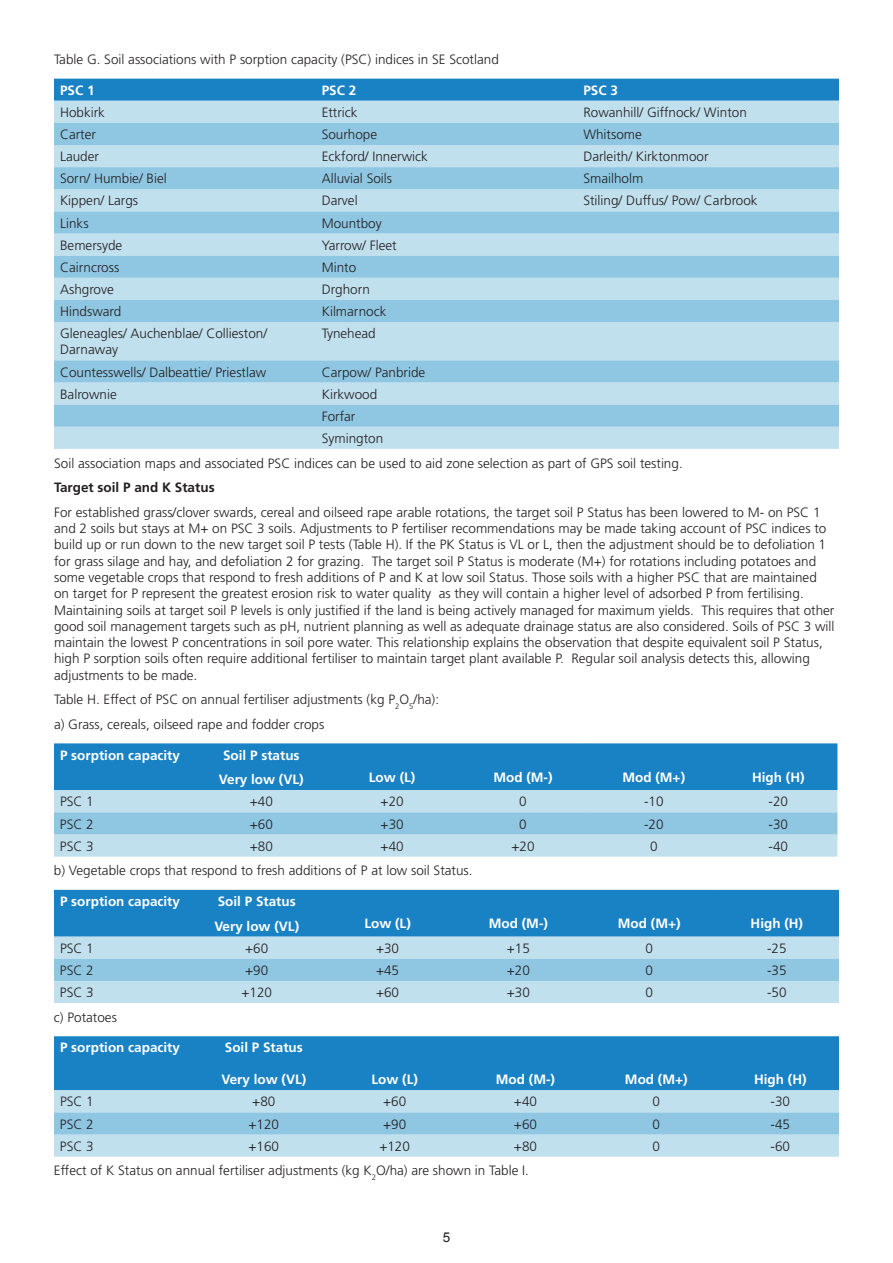
<style>
.page{position:relative;width:893px;height:1263px;background:#fff}
.page>*{position:absolute;margin:0;border:0;box-sizing:border-box;transform-origin:0 0}
.t1{font:300 13.5px/16.2px "Frutiger LT Std";color:#231f20}
.t2{font:700 13.5px/24.8px "Frutiger LT Std";color:#fff;text-align:center}
.t3{font:700 13.5px "Frutiger LT Std";color:#231f20}
.t4{font:13.5px "Arial";color:#231f20}
</style>
<div class="page">
<div style="left:54px;top:79px;width:785px;height:22px;background:#1982c4"></div>
<div style="left:54px;top:101px;width:785px;height:348px;background:#c1e0ee"></div>
<svg style="left:54px;top:123px;width:785px;height:304px;background:#a7d3e8"></svg>
<div style="left:54px;top:743px;width:783px;height:47px;background:#1982c4"></div>
<div style="left:54px;top:790px;width:783px;height:67px;background:#c1e0ee"></div>
<div style="left:54px;top:812px;width:783px;height:22px;background:#8fc7e3"></div>
<div style="left:54px;top:890px;width:785px;height:47px;background:#1982c4"></div>
<div style="left:54px;top:937px;width:785px;height:66px;background:#c1e0ee"></div>
<div style="left:54px;top:959px;width:785px;height:22px;background:#8fc7e3"></div>
<div style="left:54px;top:1036px;width:785px;height:54px;background:#1982c4"></div>
<div style="left:54px;top:1090px;width:785px;height:67px;background:#c1e0ee"></div>
<div style="left:54px;top:1112px;width:785px;height:22px;background:#8fc7e3"></div>
<p class="t1" style="left:54px;top:52px;width:446px">Table G. Soil associations with P sorption capacity (PSC) indices in SE Scotland</p>
<p class="t2" style="left:60px;top:78px;width:36px">PSC 1</p>
<p class="t2" style="left:322px;top:78px;width:36px">PSC 2</p>
<p class="t2" style="left:583px;top:78px;width:36px">PSC 3</p>
<p class="t1" style="left:60px;top:104px;width:47px">Hobkirk</p>
<p class="t1" style="left:322px;top:104px;width:37px">Ettrick</p>
<p class="t1" style="left:583px;top:104px;width:165px">Rowanhill/ Giffnock/ Winton</p>
<p class="t1" style="left:60px;top:126px;width:37px">Carter</p>
<p class="t1" style="left:322px;top:126px;width:57px">Sourhope</p>
<p class="t1" style="left:583px;top:126px;width:60px">Whitsome</p>
<p class="t1" style="left:60px;top:149px;width:41px">Lauder</p>
<p class="t1" style="left:322px;top:149px;width:108px">Eckford/ Innerwick</p>
<p class="t1" style="left:583px;top:149px;width:127px">Darleith/ Kirktonmoor</p>
<p class="t1" style="left:60px;top:171px;width:108px">Sorn/ Humbie/ Biel</p>
<p class="t1" style="left:322px;top:171px;width:72px">Alluvial Soils</p>
<p class="t1" style="left:583px;top:171px;width:61px">Smailholm</p>
<p class="t1" style="left:60px;top:193px;width:80px">Kippen/ Largs</p>
<p class="t1" style="left:322px;top:193px;width:37px">Darvel</p>
<p class="t1" style="left:583px;top:193px;width:176px">Stiling/ Duffus/ Pow/ Carbrook</p>
<p class="t1" style="left:60px;top:215px;width:30px">Links</p>
<p class="t1" style="left:322px;top:215px;width:62px">Mountboy</p>
<p class="t1" style="left:60px;top:237px;width:64px">Bemersyde</p>
<p class="t1" style="left:322px;top:237px;width:77px">Yarrow/ Fleet</p>
<p class="t1" style="left:60px;top:259px;width:61px">Cairncross</p>
<p class="t1" style="left:322px;top:259px;width:36px">Minto</p>
<p class="t1" style="left:60px;top:281px;width:55px">Ashgrove</p>
<p class="t1" style="left:322px;top:281px;width:50px">Drghorn</p>
<p class="t1" style="left:60px;top:303px;width:63px">Hindsward</p>
<p class="t1" style="left:322px;top:303px;width:66px">Kilmarnock</p>
<p class="t1" style="left:60px;top:326px;width:209px">Gleneagles/ Auchenblae/ Collieston/<br>Darnaway</p>
<p class="t1" style="left:322px;top:326px;width:56px">Tynehead</p>
<p class="t1" style="left:60px;top:364px;width:208px">Countesswells/ Dalbeattie/ Priestlaw</p>
<p class="t1" style="left:322px;top:364px;width:105px">Carpow/ Panbride</p>
<p class="t1" style="left:60px;top:386px;width:58px">Balrownie</p>
<p class="t1" style="left:322px;top:383px;width:63px;line-height:22.2px">Kirkwood<br>Forfar<br>Symington</p>
<p class="t1" style="left:54px;top:455px;width:630px">Soil association maps and associated PSC indices can be used to aid zone selection as part of GPS soil testing.</p>
<p class="t3" style="left:54px;top:480px;width:162px">Target soil P and K Status</p>
<p class="t1" style="left:54px;top:504px;width:782px">For established grass/clover swards, cereal and oilseed rape arable rotations, the target soil P Status has been lowered to M- on PSC 1 and 2 soils but stays at M+ on PSC 3 soils. Adjustments to P fertiliser recommendations may be made taking account of PSC indices to build up or run down to the new target soil P tests (Table H). If the PK Status is VL or L, then the adjustment should be to defoliation 1 for grass silage and hay, and defoliation 2 for grazing. The target soil P Status is moderate (M+) for rotations including potatoes and some vegetable crops that respond to fresh additions of P and K at low soil Status. Those soils with a higher PSC that are maintained on target for P represent the greatest erosion risk to water quality as they will contain a higher level of adsorbed P from fertilising.<br>Maintaining soils at target soil P levels is only justified if the land is being actively managed for maximum yields. This requires that other good soil management targets such as pH, nutrient planning as well as adequate drainage status are also considered. Soils of PSC 3 will maintain the lowest P concentrations in soil pore water. This relationship explains the observation that despite equivalent soil P Status, high P sorption soils often require additional fertiliser to maintain target plant available P. Regular soil analysis detects this, allowing adjustments to be made.</p>
<p class="t1" style="left:54px;top:687px;width:387px;line-height:24.8px">Table H. Effect of PSC on annual fertiliser adjustments (kg P<sub>2</sub>O<sub>5</sub>/ha): a) Grass, cereals, oilseed rape and fodder crops</p>
<p class="t2" style="left:60px;top:742px;width:122px">P sorption capacity</p>
<p class="t2" style="left:219px;top:742px;width:86px">Soil P status<br>Very low (VL)</p>
<p class="t2" style="left:369px;top:765px;width:48px">Low (L)</p>
<p class="t2" style="left:493px;top:765px;width:61px">Mod (M-)</p>
<p class="t2" style="left:622px;top:765px;width:64px">Mod (M+)</p>
<p class="t2" style="left:752px;top:765px;width:54px">High (H)</p>
<p class="t1" style="left:60px;top:794px;width:35px">PSC 1</p>
<p class="t1" style="left:250px;top:794px;width:25px">+40</p>
<p class="t1" style="left:381px;top:794px;width:25px">+20</p>
<p class="t1" style="left:519px;top:794px;width:9px">0</p>
<p class="t1" style="left:644px;top:794px;width:21px">-10</p>
<p class="t1" style="left:769px;top:794px;width:21px">-20</p>
<p class="t1" style="left:60px;top:816px;width:35px">PSC 2</p>
<p class="t1" style="left:250px;top:816px;width:25px">+60</p>
<p class="t1" style="left:381px;top:816px;width:25px">+30</p>
<p class="t1" style="left:519px;top:816px;width:9px">0</p>
<p class="t1" style="left:644px;top:816px;width:21px">-20</p>
<p class="t1" style="left:769px;top:816px;width:21px">-30</p>
<p class="t1" style="left:60px;top:838px;width:35px">PSC 3</p>
<p class="t1" style="left:250px;top:838px;width:25px">+80</p>
<p class="t1" style="left:381px;top:838px;width:25px">+40</p>
<p class="t1" style="left:511px;top:838px;width:25px">+20</p>
<p class="t1" style="left:650px;top:838px;width:9px">0</p>
<p class="t1" style="left:769px;top:838px;width:21px">-40</p>
<p class="t1" style="left:54px;top:863px;width:420px">b) Vegetable crops that respond to fresh additions of P at low soil Status.</p>
<p class="t2" style="left:60px;top:889px;width:122px">P sorption capacity</p>
<p class="t2" style="left:214px;top:889px;width:86px;text-align:left">Soil P Status<br>Very low (VL)</p>
<p class="t2" style="left:364px;top:911px;width:48px">Low (L)</p>
<p class="t2" style="left:489px;top:911px;width:61px">Mod (M-)</p>
<p class="t2" style="left:618px;top:911px;width:64px">Mod (M+)</p>
<p class="t2" style="left:751px;top:911px;width:54px">High (H)</p>
<p class="t1" style="left:60px;top:940px;width:35px">PSC 1</p>
<p class="t1" style="left:245px;top:940px;width:25px">+60</p>
<p class="t1" style="left:376px;top:940px;width:25px">+30</p>
<p class="t1" style="left:507px;top:940px;width:25px">+15</p>
<p class="t1" style="left:645px;top:940px;width:9px">0</p>
<p class="t1" style="left:767px;top:940px;width:21px">-25</p>
<p class="t1" style="left:60px;top:962px;width:35px">PSC 2</p>
<p class="t1" style="left:245px;top:962px;width:25px">+90</p>
<p class="t1" style="left:376px;top:962px;width:25px">+45</p>
<p class="t1" style="left:507px;top:962px;width:25px">+20</p>
<p class="t1" style="left:645px;top:962px;width:9px">0</p>
<p class="t1" style="left:767px;top:962px;width:21px">-35</p>
<p class="t1" style="left:60px;top:984px;width:35px">PSC 3</p>
<p class="t1" style="left:241px;top:984px;width:32px">+120</p>
<p class="t1" style="left:376px;top:984px;width:25px">+60</p>
<p class="t1" style="left:507px;top:984px;width:25px">+30</p>
<p class="t1" style="left:645px;top:984px;width:9px">0</p>
<p class="t1" style="left:767px;top:984px;width:21px">-50</p>
<p class="t1" style="left:54px;top:1009px;width:65px">c) Potatoes</p>
<p class="t2" style="left:60px;top:1035px;width:122px">P sorption capacity</p>
<p class="t2" style="left:225px;top:1035px;width:80px">Soil P Status</p>
<p class="t2" style="left:221px;top:1067px;width:86px">Very low (VL)</p>
<p class="t2" style="left:371px;top:1067px;width:48px">Low (L)</p>
<p class="t2" style="left:496px;top:1067px;width:61px">Mod (M-)</p>
<p class="t2" style="left:625px;top:1067px;width:64px">Mod (M+)</p>
<p class="t2" style="left:754px;top:1067px;width:54px">High (H)</p>
<p class="t1" style="left:60px;top:1094px;width:35px">PSC 1</p>
<p class="t1" style="left:252px;top:1094px;width:25px">+80</p>
<p class="t1" style="left:383px;top:1094px;width:25px">+60</p>
<p class="t1" style="left:514px;top:1094px;width:25px">+40</p>
<p class="t1" style="left:653px;top:1094px;width:9px">0</p>
<p class="t1" style="left:771px;top:1094px;width:21px">-30</p>
<p class="t1" style="left:60px;top:1116px;width:35px">PSC 2</p>
<p class="t1" style="left:249px;top:1116px;width:32px">+120</p>
<p class="t1" style="left:383px;top:1116px;width:25px">+90</p>
<p class="t1" style="left:514px;top:1116px;width:25px">+60</p>
<p class="t1" style="left:653px;top:1116px;width:9px">0</p>
<p class="t1" style="left:771px;top:1116px;width:21px">-45</p>
<p class="t1" style="left:60px;top:1138px;width:35px">PSC 3</p>
<p class="t1" style="left:249px;top:1138px;width:32px">+160</p>
<p class="t1" style="left:379px;top:1138px;width:32px">+120</p>
<p class="t1" style="left:514px;top:1138px;width:25px">+80</p>
<p class="t1" style="left:653px;top:1138px;width:9px">0</p>
<p class="t1" style="left:771px;top:1138px;width:21px">-60</p>
<p class="t1" style="left:54px;top:1163px;width:476px">Effect of K Status on annual fertiliser adjustments (kg K<sub>2</sub>O/ha) are shown in Table I.</p>
<p class="t4" style="left:443px;top:1229px;width:9px">5</p>
</div>
